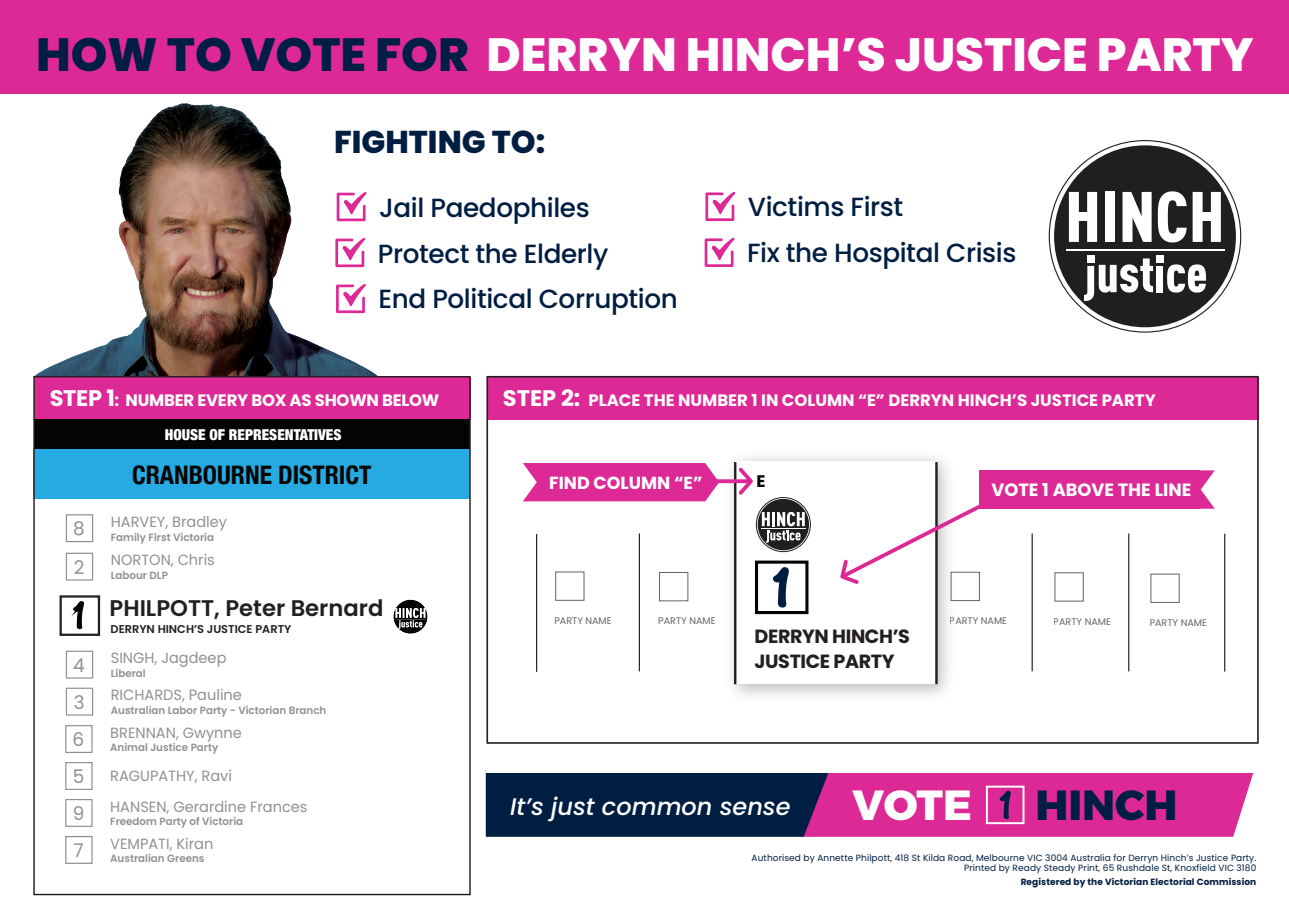
<style>
.page{position:relative;width:1289px;height:919px;background:#fff}
.page>*{position:absolute;margin:0;border:0;box-sizing:border-box;transform-origin:0 0}
.t1{font:800 46.5px "Poppins";color:#fff}
.t2{font:800 42px "Montserrat";color:#001e41}
.t3{font:800 42px "Montserrat";color:#fff}
.t4{font:800 31.5px "Poppins";color:#001e41}
.t5{font:500 26.25px/45.9px "Poppins";letter-spacing:-.015em;color:#001e41}
.t6{font:700 condensed 25.5px "Helvetica Neue";color:#040503}
.t7{font:italic 500 24px "Poppins";color:#fff}
.t8{font:600 22.65px "Poppins";color:#231f20}
.t9{font:700 19.05px/24.8px "Poppins";letter-spacing:-.02em;color:#231f20}
.t10{font:18.9px/37.2px "Poppins";color:#231f20}
.t11{font:700 17.7px "Poppins";color:#fff}
.t12{font:700 17.55px "Poppins";color:#fff}
.t13{font:700 16.8px "Poppins";color:#040503}
.t14{font:700 16.5px "Poppins";color:#fff}
.t15{font:900 condensed 15px "Helvetica Neue";color:#fff}
.t16{font:14.85px/30.9px "Poppins";color:#231f20}
.t17{font:600 11.25px "Poppins";color:#231f20}
.t18{font:600 10.5px "Poppins";color:#231f20}
.t19{font:9.6px "Poppins";color:#231f20}
.t20{font:9px/10.8px "Poppins";letter-spacing:.01em;color:#001e41;text-align:right}
.t21{font:700 9px "Poppins";letter-spacing:.01em;color:#001e41}
.s1{color:#001e41}
.s2{font-size:22.5px}
</style>
<div class="page">
<div style="left:0;top:0;width:1288px;height:94px;background:#dd2996"></div>
<svg style="left:486px;top:773px;width:768px;height:64px;background:#7c2672"></svg>
<img style="left:34px;top:103px;width:344px;height:273px">
<svg style="left:1048px;top:140px;width:193px;height:192px"></svg>
<div style="left:1054px;top:145px;width:181px;height:182px;background:#211e1e;border-radius:50%"></div>
<svg style="left:1068px;top:192px;width:29px;height:50px"></svg>
<div style="left:1104px;top:192px;width:10px;height:50px;background:#fff"></div>
<svg style="left:1122px;top:192px;width:29px;height:50px"></svg>
<svg style="left:1157px;top:191px;width:29px;height:51px"></svg>
<svg style="left:1192px;top:192px;width:28px;height:50px"></svg>
<div style="left:1087px;top:256px;width:7px;height:7px;background:#fff"></div>
<svg style="left:1084px;top:258px;width:68px;height:43px"></svg>
<div style="left:1156px;top:256px;width:7px;height:7px;background:#fff"></div>
<div style="left:1156px;top:266px;width:7px;height:26px;background:#fff"></div>
<svg style="left:1167px;top:264px;width:38px;height:28px"></svg>
<hr style="left:1065px;top:249px;width:159px;height:2px;background:#fff">
<div style="left:60px;top:595px;width:40px;height:41px;border:2px solid #231f20"></div>
<svg style="left:392px;top:599px;width:36px;height:35px"></svg>
<svg style="left:393px;top:599px;width:34px;height:34px"></svg>
<svg style="left:72px;top:601px;width:12px;height:29px"></svg>
<div style="left:34px;top:377px;width:436px;height:42px;background:#dd2996"></div>
<div style="left:34px;top:419px;width:435px;height:30px;background:#040503"></div>
<div style="left:487px;top:377px;width:771px;height:42px;background:#dd2996"></div>
<div style="left:486px;top:376px;width:772px;height:367px;border:2px solid #231f20"></div>
<img style="left:731px;top:457px;width:230px;height:239px">
<div style="left:735px;top:461px;width:201px;height:223px;background:#fff"></div>
<div style="left:755px;top:560px;width:53px;height:54px;border:3px solid #040503"></div>
<hr style="left:734px;top:462px;width:2px;height:222px;background:#231f20">
<hr style="left:935px;top:462px;width:2px;height:222px;background:#231f20">
<hr style="left:536px;top:534px;width:1px;height:137px;background:#231f20">
<hr style="left:638px;top:533px;width:2px;height:138px;background:#231f20">
<svg style="left:773px;top:567px;width:15px;height:40px"></svg>
<svg style="left:523px;top:463px;width:230px;height:38px"></svg>
<svg style="left:840px;top:501px;width:147px;height:83px"></svg>
<div style="left:979px;top:470px;width:220px;height:38px;background:#dd2996"></div>
<hr style="left:1031px;top:533px;width:1px;height:138px;background:#231f20">
<hr style="left:1224px;top:533px;width:1px;height:138px;background:#231f20">
<hr style="left:1128px;top:533px;width:1px;height:138px;background:#231f20">
<svg style="left:1199px;top:470px;width:15px;height:38px"></svg>
<svg style="left:756px;top:497px;width:54px;height:54px"></svg>
<div style="left:757px;top:499px;width:52px;height:51px;background:#211e1e;border-radius:50%"></div>
<svg style="left:761px;top:512px;width:43px;height:31px"></svg>
<hr style="left:761px;top:528px;width:44px;height:1px;background:#fff">
<svg style="left:337px;top:192px;width:29px;height:29px"></svg>
<svg style="left:335px;top:238px;width:30px;height:29px"></svg>
<svg style="left:336px;top:284px;width:30px;height:29px"></svg>
<svg style="left:705px;top:192px;width:30px;height:29px"></svg>
<svg style="left:704px;top:237px;width:30px;height:30px"></svg>
<div style="left:33px;top:449px;width:436px;height:50px;background:#26aae1"></div>
<h1 class="t1" style="left:36px;top:27px;width:1218px"><span class="s1">HOW TO VOTE FOR</span> DERRYN HINCH’S JUSTICE PARTY</h1>
<h3 class="t4" style="left:334px;top:124px;width:213px">FIGHTING TO:</h3>
<h3 class="t5" style="left:378px;top:184px;width:301px">Jail Paedophiles<br>Protect the Elderly<br>End Political Corruption</h3>
<h3 class="t5" style="left:747px;top:184px;width:271px">Victims First<br>Fix the Hospital Crisis</h3>
<h3 class="t14" style="left:50px;top:391px;width:391px"><span class="s2">STEP 1</span>: NUMBER EVERY BOX AS SHOWN BELOW</h3>
<h3 class="t15" style="left:165px;top:422px;width:178px">HOUSE OF REPRESENTATIVES</h3>
<h3 class="t6" style="left:132px;top:453px;width:241px">CRANBOURNE DISTRICT</h3>
<h3 class="t10" style="left:73px;top:508px;width:13px;line-height:39.2px">8<br>2</h3>
<h3 class="t16" style="left:111px;top:506px;width:118px">HARVEY, Bradley</h3>
<p class="t18" style="left:111px;top:530px;width:105px">Family First Victoria</p>
<h3 class="t16" style="left:111px;top:545px;width:106px">NORTON, Chris</h3>
<p class="t18" style="left:111px;top:569px;width:59px">Labour DLP</p>
<h3 class="t8" style="left:110px;top:595px;width:275px">PHILPOTT, Peter Bernard</h3>
<p class="t17" style="left:111px;top:622px;width:182px">DERRYN HINCH’S JUSTICE PARTY</p>
<h3 class="t10" style="left:73px;top:646px;width:13px">4</h3>
<h3 class="t16" style="left:111px;top:642px;width:117px">SINGH, Jagdeep</h3>
<p class="t18" style="left:111px;top:667px;width:37px">Liberal</p>
<h3 class="t10" style="left:74px;top:683px;width:12px">3</h3>
<h3 class="t10" style="left:73px;top:720px;width:13px;text-align:justify">6<br>5<br>9<br>7</h3>
<h3 class="t16" style="left:111px;top:679px;width:133px">RICHARDS, Pauline</h3>
<p class="t18" style="left:111px;top:704px;width:217px">Australian Labor Party - Victorian Branch</p>
<h3 class="t16" style="left:110px;top:717px;width:133px">BRENNAN, Gwynne</h3>
<p class="t18" style="left:110px;top:741px;width:110px">Animal Justice Party</p>
<h3 class="t16" style="left:110px;top:760px;width:199px">RAGUPATHY, Ravi<br>HANSEN, Gerardine Frances</h3>
<p class="t18" style="left:110px;top:815px;width:134px">Freedom Party of Victoria</p>
<h3 class="t16" style="left:110px;top:828px;width:105px">VEMPATI, Kiran</h3>
<p class="t18" style="left:110px;top:852px;width:96px">Australian Greens</p>
<h3 class="t14" style="left:503px;top:391px;width:654px"><span class="s2">STEP 2:</span> PLACE THE NUMBER 1 IN COLUMN “E” DERRYN HINCH’S JUSTICE PARTY</h3>
<h3 class="t12" style="left:549px;top:472px;width:155px">FIND COLUMN “E”</h3>
<h3 class="t13" style="left:756px;top:472px;width:11px">E</h3>
<h3 class="t11" style="left:991px;top:479px;width:201px">VOTE 1 ABOVE THE LINE</h3>
<p class="t19" style="left:554px;top:615px;width:59px">PARTY NAME</p>
<p class="t19" style="left:658px;top:615px;width:59px">PARTY NAME</p>
<p class="t19" style="left:949px;top:615px;width:59px">PARTY NAME</p>
<p class="t19" style="left:1053px;top:615px;width:59px">PARTY NAME</p>
<p class="t19" style="left:1149px;top:617px;width:59px">PARTY NAME</p>
<h3 class="t9" style="left:754px;top:624px;width:157px">DERRYN HINCH’S<br>JUSTICE PARTY</h3>
<h3 class="t7" style="left:510px;top:792px;width:282px">It’s just common sense</h3>
<h2 class="t3" style="left:852px;top:769px;width:121px">VOTE</h2>
<h2 class="t2" style="left:1035px;top:769px;width:144px">HINCH</h2>
<p class="t20" style="left:751px;top:852px;width:506px">Authorised by Annette Philpott, 418 St Kilda Road, Melbourne VIC 3004 Australia for Derryn Hinch’s Justice Party.<br>Printed by Ready Steady Print, 65 Rushdale St, Knoxfield VIC 3180</p>
<p class="t21" style="left:1020px;top:876px;width:237px">Registered by the Victorian Electorial Commission</p>
</div>
